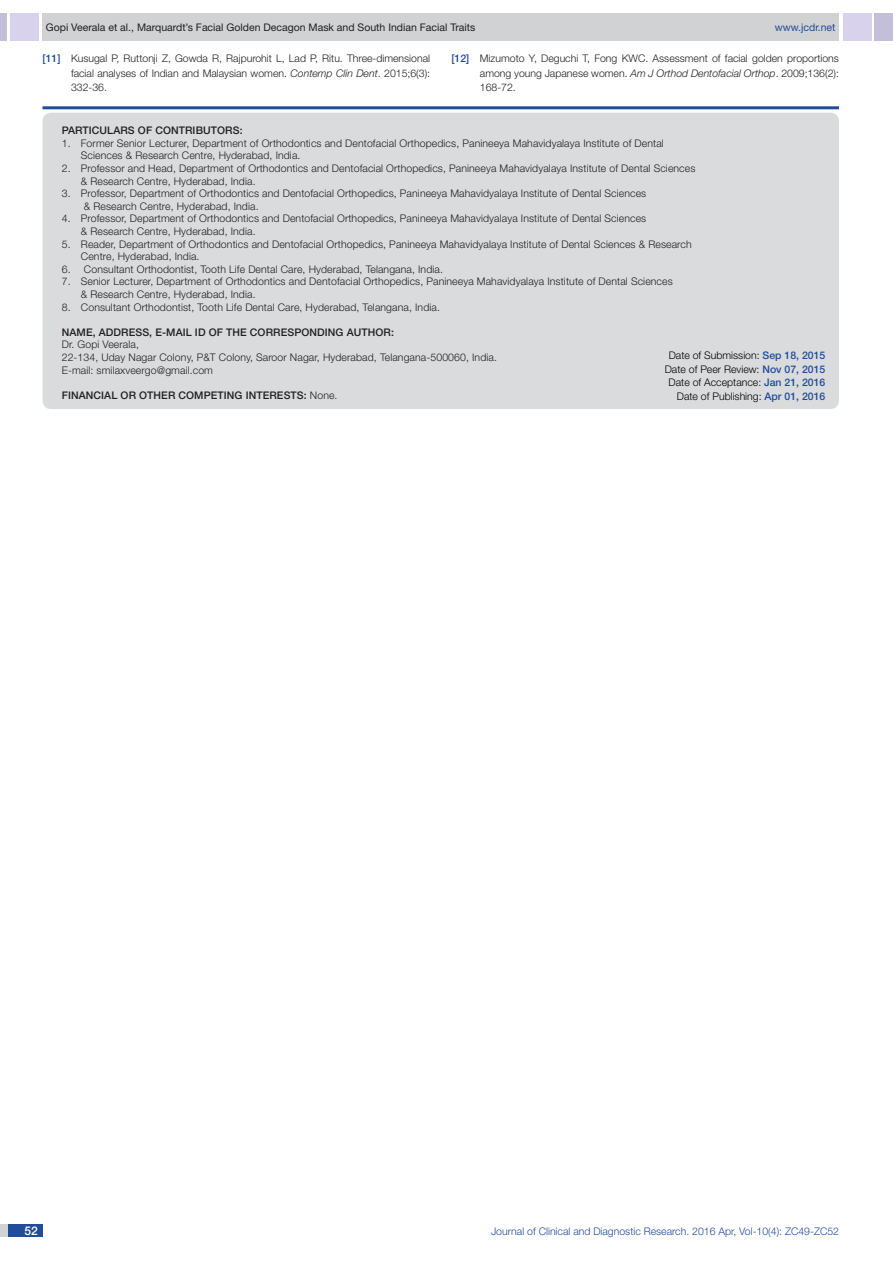
<style>
.page{position:relative;width:893px;height:1263px;background:#fff}
.page>*{position:absolute;margin:0;border:0;box-sizing:border-box;transform-origin:0 0}
.t1{font:500 12px "Helvetica Neue";color:#fff}
.con_particulars{font:300 10.5px/14.2px "Helvetica Neue";letter-spacing:.01em;color:#231f20}
.con_particulars-2{font:500 10.5px "Helvetica Neue";letter-spacing:.01em;color:#231f20}
.t2{font:300 10.5px "Helvetica Neue";color:#000}
.t3{font:10.5px "Helvetica Neue";color:#231f20}
.t4{font:300 10.5px "Helvetica Neue";color:#214c99}
.t5{font:10.5px "Helvetica Neue";color:#214c99}
.s1{font-weight:500;color:#214c99}
.s2{font-style:italic}
.s3{font-weight:300}
</style>
<div class="page">
<div style="left:0;top:13px;width:7px;height:28px;background:#c3bfd8"></div>
<div style="left:10px;top:13px;width:29px;height:28px;background:#d9d2ec"></div>
<div style="left:43px;top:13px;width:796px;height:28px;background:#d1d2d4"></div>
<div style="left:875px;top:13px;width:18px;height:28px;background:#c3bfd8"></div>
<div style="left:843px;top:13px;width:29px;height:28px;background:#d9d2ec"></div>
<div style="left:0;top:1224px;width:43px;height:13px;background:#d1d2d4"></div>
<div style="left:8px;top:1224px;width:35px;height:13px;background:#214c99"></div>
<hr style="left:43px;top:106px;width:796px;height:3px;background:#214c99">
<div style="left:43px;top:113px;width:796px;height:296px;background:#dadbdc;border-radius:9px"></div>
<p class="t3" style="left:46px;top:21px;width:431px">Gopi Veerala et al., Marquardt’s Facial Golden Decagon Mask and South Indian Facial Traits</p>
<p class="t5" style="left:775px;top:21px;width:62px">www.jcdr.net</p>
<p class="con_particulars" style="left:71px;top:51px;width:361px;text-align:justify;text-indent:-28px"><span class="s1">[11]</span> Kusugal P, Ruttonji Z, Gowda R, Rajpurohit L, Lad P, Ritu. Three-dimensional facial analyses of Indian and Malaysian women. <span class="s2">Contemp Clin Dent</span>. 2015;6(3):<br>332-36.</p>
<p class="con_particulars" style="left:480px;top:51px;width:361px;text-align:justify;text-indent:-28px"><span class="s1">[12]</span> Mizumoto Y, Deguchi T, Fong KWC. Assessment of facial golden proportions among young Japanese women. <span class="s2">Am J Orthod Dentofacial Orthop</span>. 2009;136(2):<br>168-72.</p>
<p class="con_particulars-2" style="left:62px;top:124px;width:182px">PARTICULARS OF CONTRIBUTORS:</p>
<p class="con_particulars" style="left:81px;top:136px;width:584px;line-height:12.6px;text-indent:-19px">1. Former Senior Lecturer, Department of Orthodontics and Dentofacial Orthopedics, Panineeya Mahavidyalaya Institute of Dental<br>Sciences &amp; Research Centre, Hyderabad, India.</p>
<p class="con_particulars" style="left:81px;top:162px;width:616px;line-height:12.6px;text-indent:-19px">2. Professor and Head, Department of Orthodontics and Dentofacial Orthopedics, Panineeya Mahavidyalaya Institute of Dental Sciences &amp; Research Centre, Hyderabad, India.</p>
<p class="con_particulars" style="left:62px;top:186px;width:586px">3. Professor, Department of Orthodontics and Dentofacial Orthopedics, Panineeya Mahavidyalaya Institute of Dental Sciences</p>
<p class="con_particulars" style="left:84px;top:199px;width:176px">&amp; Research Centre, Hyderabad, India.</p>
<p class="con_particulars" style="left:62px;top:211px;width:586px">4. Professor, Department of Orthodontics and Dentofacial Orthopedics, Panineeya Mahavidyalaya Institute of Dental Sciences</p>
<p class="con_particulars" style="left:81px;top:224px;width:176px">&amp; Research Centre, Hyderabad, India.</p>
<p class="con_particulars" style="left:81px;top:237px;width:612px;line-height:12.6px;text-indent:-19px">5. Reader, Department of Orthodontics and Dentofacial Orthopedics, Panineeya Mahavidyalaya Institute of Dental Sciences &amp; Research<br>Centre, Hyderabad, India.</p>
<p class="con_particulars" style="left:62px;top:262px;width:383px">6. Consultant Orthodontist, Tooth Life Dental Care, Hyderabad, Telangana, India.</p>
<p class="con_particulars" style="left:62px;top:274px;width:612px">7. Senior Lecturer, Department of Orthodontics and Dentofacial Orthopedics, Panineeya Mahavidyalaya Institute of Dental Sciences</p>
<p class="con_particulars" style="left:81px;top:287px;width:176px">&amp; Research Centre, Hyderabad, India.</p>
<p class="con_particulars" style="left:62px;top:299px;width:380px">8. Consultant Orthodontist, Tooth Life Dental Care, Hyderabad, Telangana, India.</p>
<p class="con_particulars-2" style="left:62px;top:326px;width:334px">NAME, ADDRESS, E-MAIL ID OF THE CORRESPONDING AUTHOR:</p>
<p class="con_particulars" style="left:62px;top:337px;width:79px">Dr. Gopi Veerala,</p>
<p class="con_particulars" style="left:62px;top:350px;width:437px">22-134, Uday Nagar Colony, P&amp;T Colony, Saroor Nagar, Hyderabad, Telangana-500060, India.</p>
<p class="con_particulars" style="left:62px;top:362px;width:153px">E-mail: smilaxveergo@gmail.com</p>
<p class="con_particulars-2" style="left:62px;top:389px;width:14px">Financial</p>
<p class="con_particulars-2" style="left:121px;top:389px;width:218px">OR OTHER COMPETING INTERESTS: <span class="s3">None.</span></p>
<p class="t2" style="left:669px;top:349px;width:158px">Date of Submission: <span class="s1">Sep 18, 2015</span></p>
<p class="t2" style="left:665px;top:363px;width:162px">Date of Peer Review: <span class="s1">Nov 07, 2015</span></p>
<p class="t2" style="left:669px;top:376px;width:158px">Date of Acceptance: <span class="s1">Jan 21, 2016</span></p>
<p class="t2" style="left:677px;top:390px;width:150px">Date of Publishing: <span class="s1">Apr 01, 2016</span></p>
<p class="t1" style="left:24px;top:1223px;width:15px">52</p>
<p class="t4" style="left:491px;top:1225px;width:350px">Journal of Clinical and Diagnostic Research. 2016 Apr, Vol-10(4): ZC49-ZC52</p>
</div>
